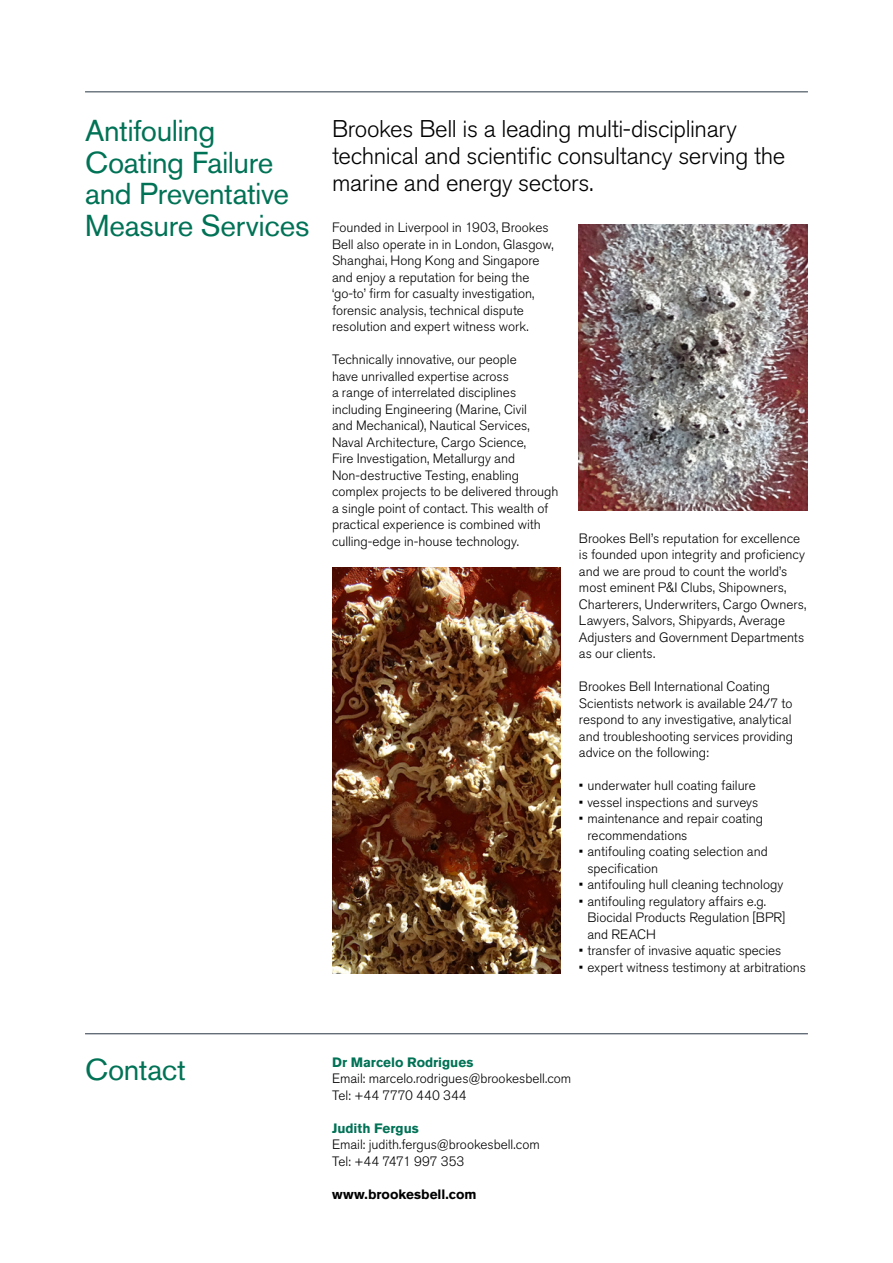
<style>
.page{position:relative;width:893px;height:1263px;background:#fff}
.page>*{position:absolute;margin:0;border:0;box-sizing:border-box;transform-origin:0 0}
.t1{font:30px/31.5px "Akzidenz Grotesk BE";letter-spacing:-.015em;color:#007255}
.Intro_Text{font:300 24px/27px "Akzidenz Grotesk BE";letter-spacing:-.015em;color:#000}
.Body_Copy{font:300 13.5px/16.5px "Akzidenz Grotesk BE";color:#000}
.Body_Copy-2{font:700 13.5px "Akzidenz Grotesk BE";color:#007255}
.Body_Copy-3{font:700 13.5px "Akzidenz Grotesk BE";color:#000}
</style>
<div class="page">
<hr style="left:85px;top:91px;width:723px;height:1px;background:#273643">
<hr style="left:85px;top:1033px;width:723px;height:1px;background:#273643">
<img style="left:332px;top:568px;width:229px;height:406px">
<img style="left:579px;top:224px;width:229px;height:286px">
<p class="t1" style="left:85px;top:115px;width:226px">Antifouling<br>Coating Failure and Preventative<br>Measure Services</p>
<p class="Intro_Text" style="left:332px;top:115px;width:455px">Brookes Bell is a leading multi-disciplinary technical and scientific consultancy serving the marine and energy sectors.</p>
<p class="Body_Copy" style="left:332px;top:220px;width:223px">Founded in Liverpool in 1903, Brookes Bell also operate in in London, Glasgow, Shanghai, Hong Kong and Singapore and enjoy a reputation for being the ‘go-to’ firm for casualty investigation, forensic analysis, technical dispute resolution and expert witness work.</p>
<p class="Body_Copy" style="left:332px;top:352px;width:228px">Technically innovative, our people<br>have unrivalled expertise across<br>a range of interrelated disciplines including Engineering (Marine, Civil<br>and Mechanical), Nautical Services, Naval Architecture, Cargo Science,<br>Fire Investigation, Metallurgy and Non-destructive Testing, enabling complex projects to be delivered through a single point of contact. This wealth of practical experience is combined with culling-edge in-house technology.</p>
<p class="Body_Copy" style="left:579px;top:530px;width:229px">Brookes Bell’s reputation for excellence is founded upon integrity and proficiency and we are proud to count the world’s most eminent P&amp;I Clubs, Shipowners, Charterers, Underwriters, Cargo Owners, Lawyers, Salvors, Shipyards, Average Adjusters and Government Departments as our clients.</p>
<p class="Body_Copy" style="left:579px;top:679px;width:216px">Brookes Bell International Coating Scientists network is available 24/7 to respond to any investigative, analytical and troubleshooting services providing advice on the following:</p>
<p class="Body_Copy" style="left:579px;top:778px;width:178px">• underwater hull coating failure</p>
<p class="Body_Copy" style="left:579px;top:794px;width:181px">• vessel inspections and surveys</p>
<p class="Body_Copy" style="left:587px;top:811px;width:177px;text-indent:-9px">• maintenance and repair coating recommendations</p>
<p class="Body_Copy" style="left:587px;top:844px;width:182px;text-indent:-9px">• antifouling coating selection and specification</p>
<p class="Body_Copy" style="left:579px;top:877px;width:206px">• antifouling hull cleaning technology</p>
<p class="Body_Copy" style="left:587px;top:893px;width:200px;text-indent:-9px">• antifouling regulatory affairs e.g.<br>Biocidal Products Regulation [BPR] and REACH</p>
<p class="Body_Copy" style="left:579px;top:943px;width:204px">• transfer of invasive aquatic species</p>
<p class="Body_Copy" style="left:579px;top:959px;width:229px">• expert witness testimony at arbitrations</p>
<p class="t1" style="left:85px;top:1053px;width:102px">Contact</p>
<p class="Body_Copy-2" style="left:332px;top:1054px;width:143px">Dr Marcelo Rodrigues</p>
<p class="Body_Copy" style="left:332px;top:1071px;width:241px">Email: marcelo.rodrigues@brookesbell.com</p>
<p class="Body_Copy" style="left:332px;top:1087px;width:136px">Tel: +44 7770 440 344</p>
<p class="Body_Copy-2" style="left:332px;top:1120px;width:88px">Judith Fergus</p>
<p class="Body_Copy" style="left:332px;top:1137px;width:209px">Email: judith.fergus@brookesbell.com</p>
<p class="Body_Copy" style="left:332px;top:1153px;width:134px">Tel: +44 7471 997 353</p>
<p class="Body_Copy-3" style="left:332px;top:1186px;width:146px">www.brookesbell.com</p>
</div>
